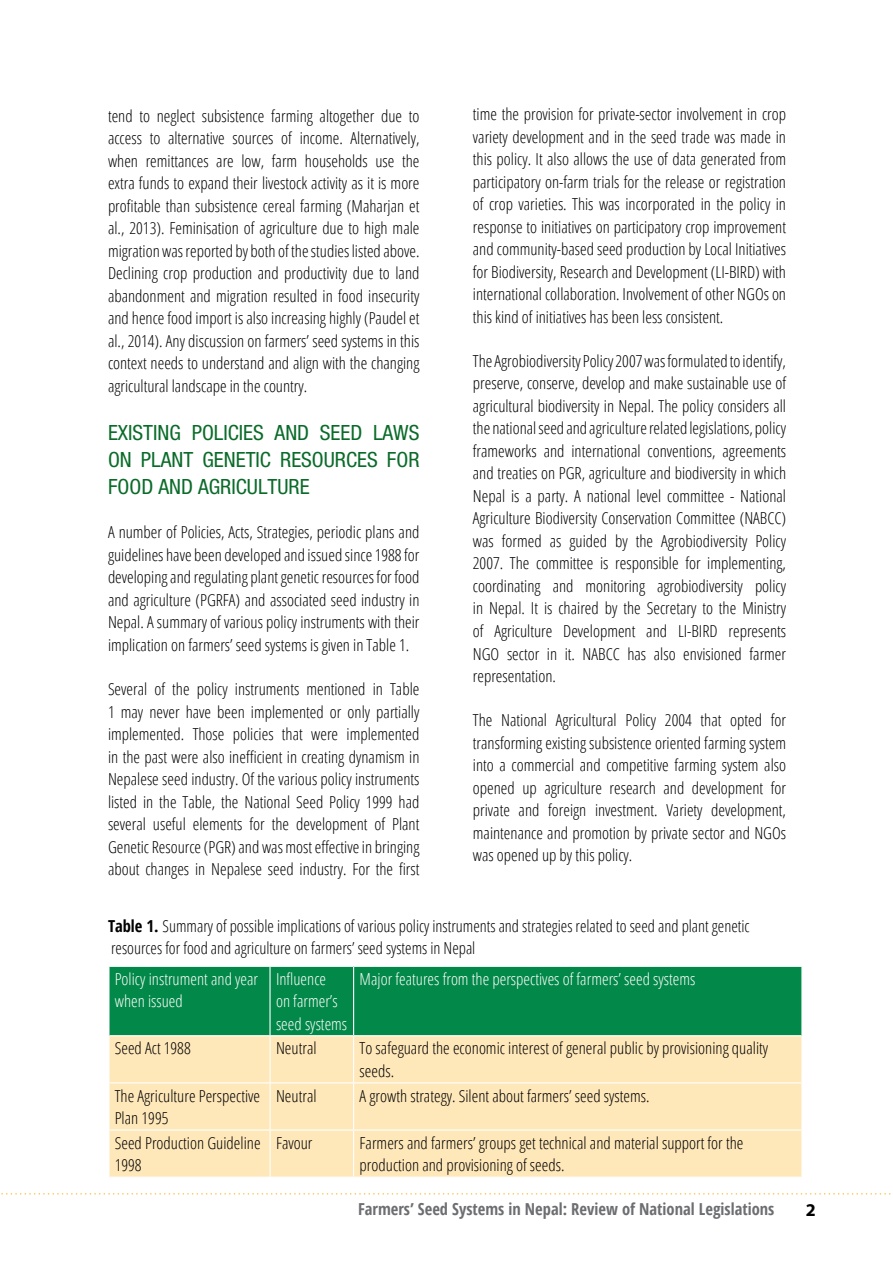
<style>
.page{position:relative;width:893px;height:1263px;background:#fff}
.page>*{position:absolute;margin:0;border:0;box-sizing:border-box;transform-origin:0 0}
.t1{font:condensed 21px/27px "Helvetica Neue";color:#0a6b29;text-align:justify}
.t2{font:700 18px "Myriad Pro";color:#000}
.t3{font:300 condensed 16.5px/22.5px "Open Sans";color:#000;text-align:justify}
.t4{font:300 condensed 16.5px/22.5px "Open Sans";color:#fff}
.t5{font:700 condensed 16.5px "Open Sans";color:#6d6e71}
.s1{font-weight:700}
</style>
<div class="page">
<svg style="left:1px;top:1193px;width:890px;height:1px"></svg>
<div style="left:110px;top:967px;width:691px;height:68px;background:#028848"></div>
<div style="left:110px;top:1036px;width:691px;height:140px;background:#fee7b9"></div>
<hr style="left:269px;top:967px;width:2px;height:68px;background:#fff">
<hr style="left:353px;top:967px;width:1px;height:68px;background:#fff">
<hr style="left:269px;top:1036px;width:2px;height:46px;background:#fff">
<hr style="left:353px;top:1036px;width:1px;height:46px;background:#fff">
<hr style="left:110px;top:1082px;width:160px;height:1px;background:#fff">
<hr style="left:270px;top:1082px;width:84px;height:1px;background:#fff">
<hr style="left:269px;top:1083px;width:2px;height:46px;background:#fff">
<hr style="left:354px;top:1082px;width:447px;height:1px;background:#fff">
<hr style="left:353px;top:1083px;width:1px;height:46px;background:#fff">
<hr style="left:110px;top:1129px;width:160px;height:1px;background:#fff">
<hr style="left:270px;top:1129px;width:84px;height:1px;background:#fff">
<hr style="left:269px;top:1130px;width:2px;height:46px;background:#fff">
<hr style="left:354px;top:1129px;width:447px;height:1px;background:#fff">
<hr style="left:353px;top:1130px;width:1px;height:46px;background:#fff">
<p class="t3" style="left:108px;top:104px;width:313px">tend to neglect subsistence farming altogether due to access to alternative sources of income. Alternatively, when remittances are low, farm households use the extra funds to expand their livestock activity as it is more profitable than subsistence cereal farming (Maharjan et al., 2013). Feminisation of agriculture due to high male migration was reported by both of the studies listed above.<br>Declining crop production and productivity due to land abandonment and migration resulted in food insecurity and hence food import is also increasing highly (Paudel et al., 2014). Any discussion on farmers’ seed systems in this context needs to understand and align with the changing agricultural landscape in the country.</p>
<p class="t1" style="left:108px;top:419px;width:313px">EXISTING POLICIES AND SEED LAWS ON PLANT GENETIC RESOURCES FOR FOOD AND AGRICULTURE</p>
<p class="t3" style="left:108px;top:521px;width:313px">A number of Policies, Acts, Strategies, periodic plans and guidelines have been developed and issued since 1988 for developing and regulating plant genetic resources for food and agriculture (PGRFA) and associated seed industry in Nepal. A summary of various policy instruments with their implication on farmers’ seed systems is given in Table 1.</p>
<p class="t3" style="left:108px;top:677px;width:313px">Several of the policy instruments mentioned in Table 1 may never have been implemented or only partially implemented. Those policies that were implemented in the past were also inefficient in creating dynamism in Nepalese seed industry. Of the various policy instruments listed in the Table, the National Seed Policy 1999 had several useful elements for the development of Plant Genetic Resource (PGR)and was most effective in bringing about changes in Nepalese seed industry. For the first</p>
<p class="t3" style="left:473px;top:102px;width:315px">time the provision for private-sector involvement in crop variety development and in the seed trade was made in this policy. It also allows the use of data generated from participatory on-farm trials for the release or registration of crop varieties. This was incorporated in the policy in response to initiatives on participatory crop improvement and community-based seed production by Local Initiatives for Biodiversity, Research and Development (LI-BIRD) with international collaboration. Involvement of other NGOs on this kind of initiatives has been less consistent.</p>
<p class="t3" style="left:473px;top:349px;width:315px">The Agrobiodiversity Policy 2007 was formulated to identify, preserve, conserve, develop and make sustainable use of agricultural biodiversity in Nepal. The policy considers all the national seed and agriculture related legislations, policy frameworks and international conventions, agreements and treaties on PGR, agriculture and biodiversity in which Nepal is a party. A national level committee - National Agriculture Biodiversity Conservation Committee (NABCC) was formed as guided by the Agrobiodiversity Policy 2007. The committee is responsible for implementing, coordinating and monitoring agrobiodiversity policy in Nepal. It is chaired by the Secretary to the Ministry of Agriculture Development and LI-BIRD represents NGO sector in it. NABCC has also envisioned farmer representation.</p>
<p class="t3" style="left:473px;top:708px;width:315px">The National Agricultural Policy 2004 that opted for transforming existing subsistence oriented farming system into a commercial and competitive farming system also opened up agriculture research and development for private and foreign investment. Variety development, maintenance and promotion by private sector and NGOs was opened up by this policy.</p>
<p class="t3" style="left:108px;top:914px;width:643px"><span class="s1">Table 1.</span> Summary of possible implications of various policy instruments and strategies related to seed and plant genetic resources for food and agriculture on farmers’ seed systems in Nepal</p>
<p class="t4" style="left:115px;top:967px;width:145px">Policy instrument and year when issued</p>
<p class="t4" style="left:276px;top:967px;width:73px">Influence<br>on farmer’s seed systems</p>
<p class="t4" style="left:360px;top:967px;width:337px">Major features from the perspectives of farmers’ seed systems</p>
<p class="t3" style="left:115px;top:1037px;width:78px">Seed Act 1988</p>
<p class="t3" style="left:276px;top:1037px;width:42px">Neutral</p>
<p class="t3" style="left:360px;top:1037px;width:410px">To safeguard the economic interest of general public by provisioning quality seeds.</p>
<p class="t3" style="left:115px;top:1084px;width:147px">The Agriculture Perspective<br>Plan 1995</p>
<p class="t3" style="left:276px;top:1084px;width:42px">Neutral</p>
<p class="t3" style="left:360px;top:1084px;width:291px">A growth strategy. Silent about farmers’ seed systems.</p>
<p class="t3" style="left:115px;top:1131px;width:147px">Seed Production Guideline<br>1998</p>
<p class="t3" style="left:276px;top:1131px;width:38px">Favour</p>
<p class="t3" style="left:360px;top:1131px;width:385px">Farmers and farmers’ groups get technical and material support for the production and provisioning of seeds.</p>
<p class="t5" style="left:358px;top:1197px;width:418px">Farmers’ Seed Systems in Nepal: Review of National Legislations</p>
<p class="t2" style="left:806px;top:1198px;width:11px">2</p>
</div>
